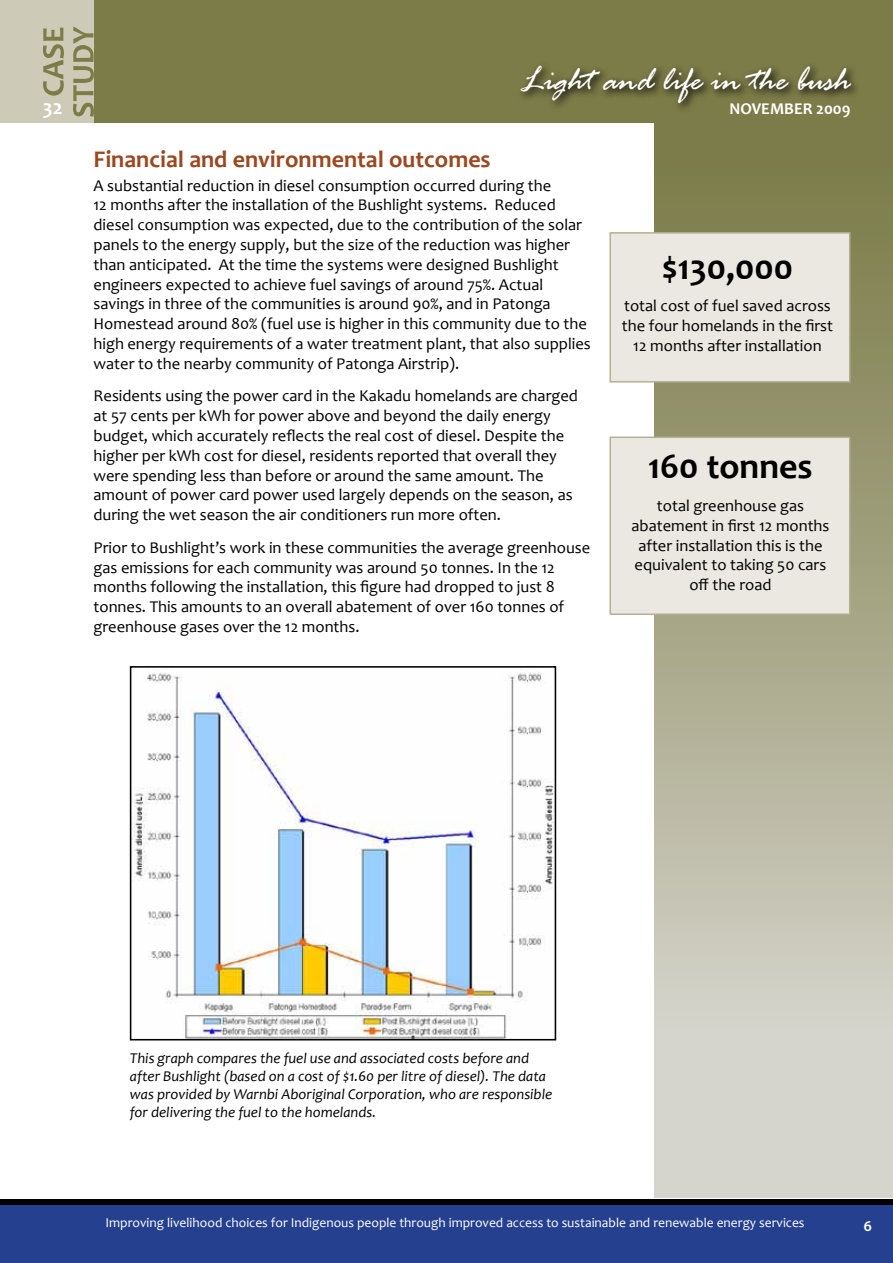
<style>
.page{position:relative;width:893px;height:1263px;background:#fff}
.page>*{position:absolute;margin:0;border:0;box-sizing:border-box;transform-origin:0 0}
.t1{font:italic 36px "Rage";color:#fff}
.t2{font:700 36px "Candara";color:#000}
.t3{font:700 24px "Candara";color:#9d4720}
.t4{font:700 21px "Candara";color:#fff}
.t5{font:16.5px/19.8px "Candara";color:#000}
.t6{font:700 16.5px "Candara";color:#fff}
.t7{font:italic 15px/18px "Candara";color:#000}
.t8{font:600 15px "Myriad Pro";color:#fff}
.t9{font:13.5px "Candara";color:#fff}
</style>
<div class="page">
<div style="left:81px;top:0;width:812px;height:123px;background:#7c7c48"></div>
<div style="left:0;top:0;width:94px;height:123px;background:#cdcab7"></div>
<div style="left:0;top:1202px;width:893px;height:61px;background:#25408f"></div>
<div style="left:0;top:1198px;width:893px;height:6px;background:#000"></div>
<svg style="left:521px;top:66px;width:336px;height:43px"></svg>
<svg style="left:73px;top:27px;width:21px;height:90px"></svg>
<svg style="left:43px;top:28px;width:21px;height:68px"></svg>
<div style="left:655px;top:121px;width:238px;height:1076px;background:linear-gradient(to bottom,#777742,#e1dfdc)"></div>
<img style="left:133px;top:672px;width:420px;height:365px">
<div style="left:130px;top:666px;width:426px;height:374px;border:2px solid #000"></div>
<div style="left:609px;top:437px;width:241px;height:178px;background:#eae8e1;border:2px solid #b4b092"></div>
<div style="left:609px;top:232px;width:241px;height:150px;background:#eae8e1;border:2px solid #b4b092"></div>
<h1 class="t1" style="left:521px;top:61px;width:331px">Light and life in the bush</h1>
<p class="t4" style="left:43px;top:94px;width:21px">32</p>
<p class="t6" style="left:729px;top:99px;width:123px">NOVEMBER 2009</p>
<h2 class="t3" style="left:94px;top:144px;width:399px">Financial and environmental outcomes</h2>
<p class="t5" style="left:94px;top:175px;width:499px">A substantial reduction in diesel consumption occurred during the<br>12 months after the installation of the Bushlight systems. Reduced diesel consumption was expected, due to the contribution of the solar panels to the energy supply, but the size of the reduction was higher than anticipated. At the time the systems were designed Bushlight engineers expected to achieve fuel savings of around 75%. Actual savings in three of the communities is around 90%, and in Patonga Homestead around 80% (fuel use is higher in this community due to the high energy requirements of a water treatment plant, that also supplies water to the nearby community of Patonga Airstrip).</p>
<p class="t5" style="left:94px;top:386px;width:486px">Residents using the power card in the Kakadu homelands are charged at 57 cents per kWh for power above and beyond the daily energy budget, which accurately reflects the real cost of diesel. Despite the higher per kWh cost for diesel, residents reported that overall they were spending less than before or around the same amount. The amount of power card power used largely depends on the season, as during the wet season the air conditioners run more often.</p>
<p class="t5" style="left:94px;top:537px;width:498px">Prior to Bushlight’s work in these communities the average greenhouse gas emissions for each community was around 50 tonnes. In the 12 months following the installation, this figure had dropped to just 8 tonnes. This amounts to an overall abatement of over 160 tonnes of greenhouse gases over the 12 months.</p>
<h1 class="t2" style="left:662px;top:245px;width:132px">$130,000</h1>
<p class="t5" style="left:622px;top:296px;width:213px;text-align:center">total cost of fuel saved across the four homelands in the first<br>12 months after installation</p>
<h1 class="t2" style="left:648px;top:445px;width:166px">160 tonnes</h1>
<p class="t5" style="left:631px;top:496px;width:199px;text-align:center">total greenhouse gas abatement in first 12 months after installation this is the equivalent to taking 50 cars off the road</p>
<p class="t7" style="left:130px;top:1049px;width:424px">This graph compares the fuel use and associated costs before and after Bushlight (based on a cost of $1.60 per litre of diesel). The data was provided by Warnbi Aboriginal Corporation, who are responsible for delivering the fuel to the homelands.</p>
<p class="t9" style="left:106px;top:1215px;width:701px">Improving livelihood choices for Indigenous people through improved access to sustainable and renewable energy services</p>
<p class="t8" style="left:864px;top:1216px;width:10px">6</p>
</div>
